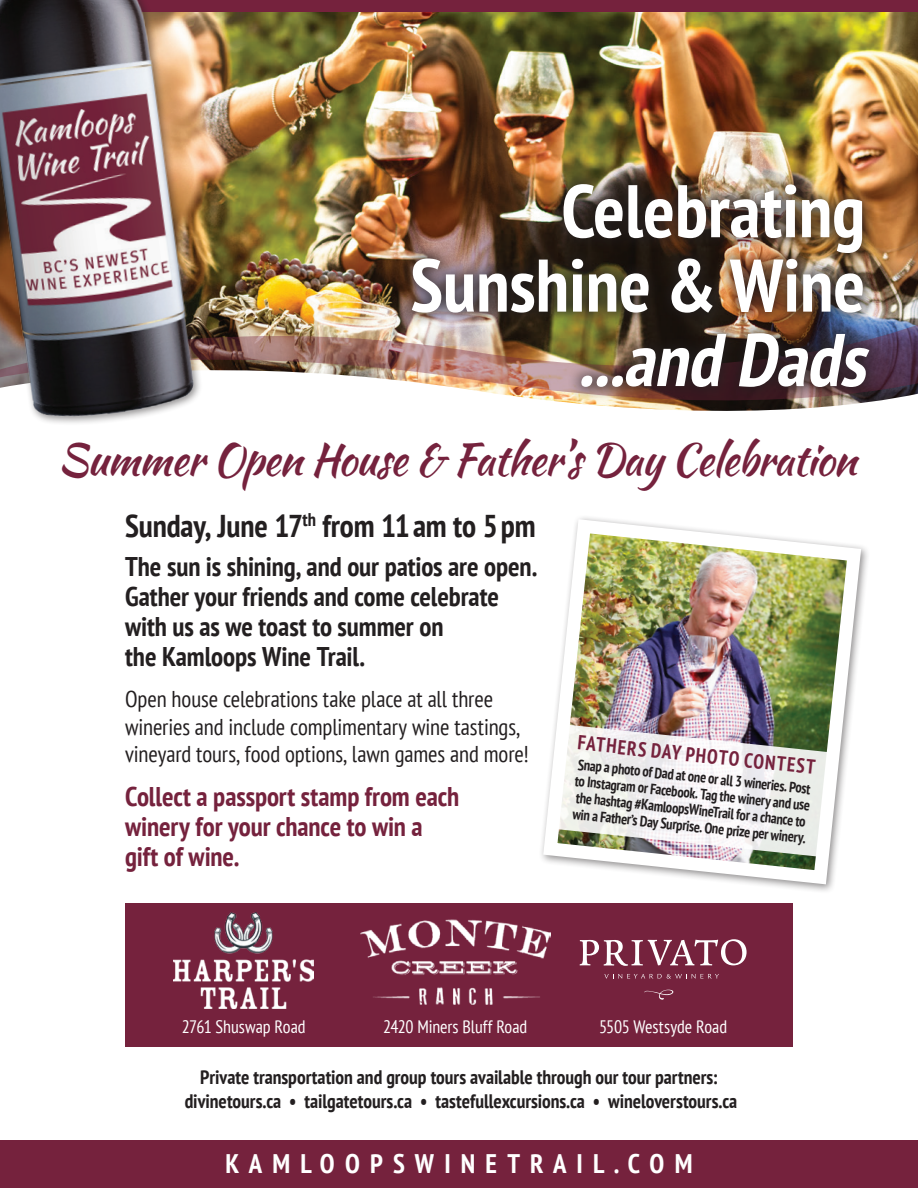
<style>
.page{position:relative;width:918px;height:1188px;background:#fff}
.page>*{position:absolute;margin:0;border:0;box-sizing:border-box;transform-origin:0 0}
.t1{font:700 condensed 74.4px/74.4px "PT Sans";color:#fff;text-align:right}
.t2{font:italic 700 condensed 74.4px "PT Sans";color:#fff}
.t3{font:44.1px "Kaushan Script";letter-spacing:-.02em;color:#75223d}
.t4{font:700 condensed 31.5px "PT Sans";letter-spacing:-.005em;color:#231f20}
.t5{font:700 condensed 27px/30px "PT Sans";letter-spacing:-.005em;color:#231f20}
.t6{font:700 condensed 27px/30px "PT Sans";letter-spacing:-.005em;color:#75223d}
.t7{font:700 condensed 26.85px "PT Sans";letter-spacing:.38em;color:#fff}
.t8{font:condensed 22.8px/27.5px "PT Sans";letter-spacing:-.005em;color:#231f20}
.t9{font:700 condensed 20.25px "PT Sans";color:#75223d;scale:.95 1}
.t10{font:700 condensed 19.5px/24.3px "PT Sans";color:#231f20;text-align:center}
.t11{font:condensed 18px "PT Sans";letter-spacing:-.005em;color:#fff}
.t12{font:700 condensed 15px/16.5px "PT Sans";color:#231f20;scale:.95 1}
</style>
<div class="page">
<img style="left:207px;top:12px;width:711px;height:399px">
<img style="left:207px;top:318px;width:711px;height:84px">
<div style="left:0;top:0;width:918px;height:12px;background:#75223d"></div>
<img style="left:0;top:0;width:207px;height:423px">
<div style="left:398px;top:169px;width:485px;height:233px;background:#231f20;opacity:.85"></div>
<div style="left:0;top:1140px;width:918px;height:48px;background:#75223d"></div>
<img style="left:541px;top:517px;width:327px;height:374px">
<svg style="left:556px;top:725px;width:278px;height:132px"></svg>
<div style="left:125px;top:903px;width:668px;height:144px;background:#75223d"></div>
<img style="left:173px;top:913px;width:141px;height:95px">
<img style="left:360px;top:920px;width:190px;height:84px">
<svg style="left:644px;top:990px;width:29px;height:10px"></svg>
<svg style="left:580px;top:939px;width:167px;height:27px"></svg>
<svg style="left:604px;top:974px;width:115px;height:5px"></svg>
<h1 class="t1" style="left:410px;top:172px;width:456px">Celebrating<br>Sunshine &amp; Wine</h1>
<h1 class="t2" style="left:578px;top:310px;width:306px">...and Dads</h1>
<h2 class="t3" style="left:58px;top:428px;width:800px">Summer Open House &amp; Father’s Day Celebration</h2>
<h3 class="t4" style="left:125px;top:505px;width:412px">Sunday, June 17<sup>th</sup> from 11am to 5pm</h3>
<h3 class="t5" style="left:125px;top:551px;width:413px">The sun is shining, and our patios are open.<br>Gather your friends and come celebrate with us as we toast to summer on<br>the Kamloops Wine Trail.</h3>
<h3 class="t8" style="left:125px;top:685px;width:405px">Open house celebrations take place at all three wineries and include complimentary wine tastings, vineyard tours, food options, lawn games and more!</h3>
<h3 class="t6" style="left:125px;top:781px;width:336px">Collect a passport stamp from each winery for your chance to win a gift of wine.</h3>
<h3 class="t9" style="left:579px;top:729px;width:253px;rotate:6deg">FATHERS DAY PHOTO CONTEST</h3>
<p class="t12" style="left:578px;top:756px;width:250px;rotate:6deg">Snap a photo of Dad at one or all 3 wineries. Post to Instagram or Facebook. Tag the winery and use the hashtag #KamloopsWineTrail for a chance to win a Father’s Day Surprise. One prize per winery.</p>
<p class="t11" style="left:182px;top:1015px;width:125px">2761 Shuswap Road</p>
<p class="t11" style="left:383px;top:1015px;width:146px">2420 Miners Bluff Road</p>
<p class="t11" style="left:599px;top:1015px;width:130px">5505 Westsyde Road</p>
<h3 class="t10" style="left:185px;top:1064px;width:554px">Private transportation and group tours available through our tour partners: divinetours.ca • tailgatetours.ca • tastefullexcursions.ca • wineloverstours.ca</h3>
<h3 class="t7" style="left:226px;top:1145px;width:468px">KAMLOOPSWINETRAIL.COM</h3>
</div>
